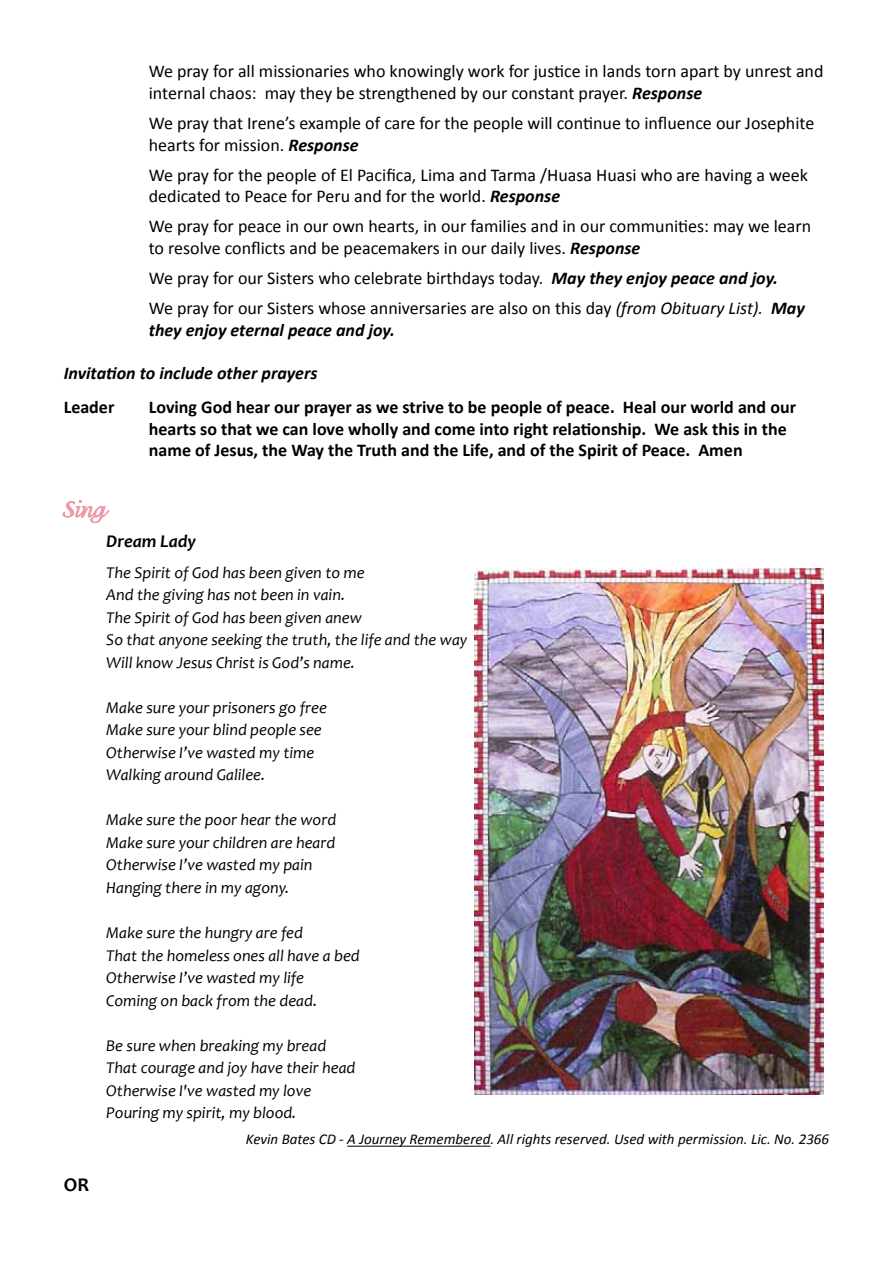
<style>
.page{position:relative;width:893px;height:1263px;background:#fff}
.page>*{position:absolute;margin:0;border:0;box-sizing:border-box;transform-origin:0 0}
.t1{font:24px "Adorable";color:#ed98a7}
.t2{font:700 19.5px "Candara";color:#000}
.t3{font:18px/21.6px "Calibri";color:#000}
.t4{font:700 18px/21.6px "Calibri";color:#000}
.t5{font:italic 700 18px "Calibri";color:#000}
.t6{font:italic 700 18px "Candara";color:#000}
.t7{font:italic 16.5px/22.5px "Candara";color:#000}
.t8{font:italic 15px "Calibri";color:#000}
.s1{font-weight:700;font-style:italic}
.s2{font-style:italic}
</style>
<div class="page">
<hr style="left:347px;top:1146px;width:143px;height:1px;background:#000">
<svg style="left:63px;top:500px;width:47px;height:23px"></svg>
<img style="left:475px;top:568px;width:348px;height:527px">
<p class="t3" style="left:149px;top:61px;width:676px">We pray for all missionaries who knowingly work for justice in lands torn apart by unrest and internal chaos: may they be strengthened by our constant prayer. <span class="s1">Response</span></p>
<p class="t3" style="left:149px;top:112px;width:667px">We pray that Irene’s example of care for the people will continue to influence our Josephite hearts for mission. <span class="s1">Response</span></p>
<p class="t3" style="left:149px;top:164px;width:661px">We pray for the people of El Pacifica, Lima and Tarma /Huasa Huasi who are having a week dedicated to Peace for Peru and for the world. <span class="s1">Response</span></p>
<p class="t3" style="left:149px;top:216px;width:664px">We pray for peace in our own hearts, in our families and in our communities: may we learn to resolve conflicts and be peacemakers in our daily lives. <span class="s1">Response</span></p>
<p class="t3" style="left:149px;top:263px;width:658px;line-height:30.2px">We pray for our Sisters who celebrate birthdays today. <span class="s1">May they enjoy peace and joy.<br></span>We pray for our Sisters whose anniversaries are also on this day <span class="s2">(from Obituary List).</span> <span class="s1">May</span></p>
<p class="t5" style="left:149px;top:318px;width:248px">they enjoy eternal peace and joy.</p>
<p class="t5" style="left:64px;top:361px;width:255px">Invitation to include other prayers</p>
<p class="t4" style="left:64px;top:396px;width:52px">Leader</p>
<p class="t4" style="left:149px;top:396px;width:649px">Loving God hear our prayer as we strive to be people of peace. Heal our world and our hearts so that we can love wholly and come into right relationship. We ask this in the name of Jesus, the Way the Truth and the Life, and of the Spirit of Peace. Amen</p>
<h1 class="t1" style="left:64px;top:497px;width:44px">Sing</h1>
<p class="t6" style="left:106px;top:530px;width:91px">Dream Lady</p>
<p class="t7" style="left:106px;top:561px;width:363px">The Spirit of God has been given to me<br>And the giving has not been in vain.<br>The Spirit of God has been given anew<br>So that anyone seeking the truth, the life and the way Will know Jesus Christ is God’s name.</p>
<p class="t7" style="left:106px;top:696px;width:222px">Make sure your prisoners go free<br>Make sure your blind people see<br>Otherwise I’ve wasted my time<br>Walking around Galilee.</p>
<p class="t7" style="left:106px;top:809px;width:231px">Make sure the poor hear the word<br>Make sure your children are heard<br>Otherwise I’ve wasted my pain<br>Hanging there in my agony.</p>
<p class="t7" style="left:106px;top:921px;width:255px">Make sure the hungry are fed<br>That the homeless ones all have a bed<br>Otherwise I’ve wasted my life<br>Coming on back from the dead.</p>
<p class="t7" style="left:106px;top:1034px;width:251px">Be sure when breaking my bread<br>That courage and joy have their head<br>Otherwise I've wasted my love<br>Pouring my spirit, my blood.</p>
<p class="t8" style="left:246px;top:1129px;width:585px">Kevin Bates CD - A Journey Remembered. All rights reserved. Used with permission. Lic. No. 2366</p>
<p class="t2" style="left:64px;top:1172px;width:27px">OR</p>
</div>
